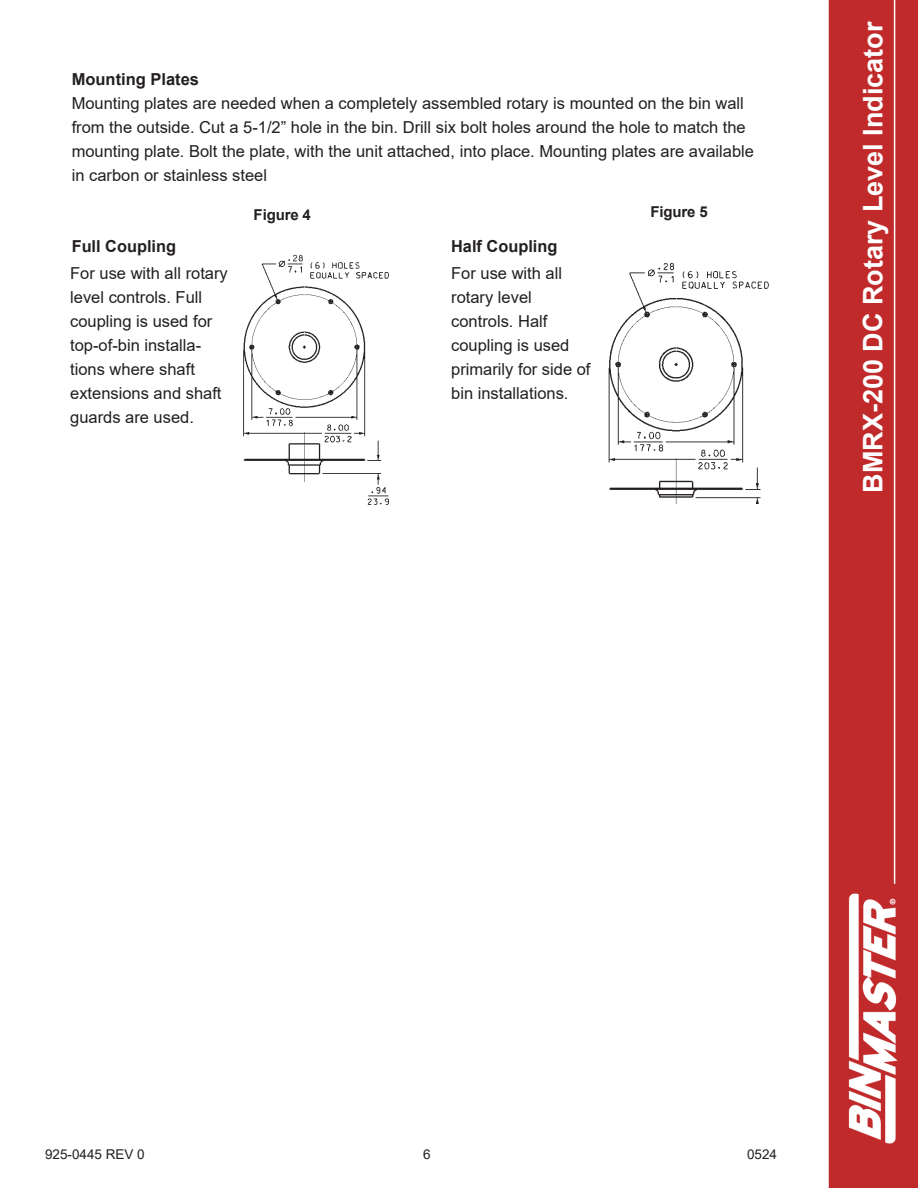
<style>
.page{position:relative;width:918px;height:1188px;background:#fff}
.page>*{position:absolute;margin:0;border:0;box-sizing:border-box;transform-origin:0 0}
.t1{font:700 27px "Arial";color:#fff}
.t2{font:16.5px/24px "Arial";color:#231f20}
.t3{font:700 16.5px "Arial";color:#231f20}
.t4{font:700 15px "Arial";letter-spacing:-.01em;color:#231f20}
.t5{font:13.5px "Arial";color:#231f20}
</style>
<div class="page">
<div style="left:829px;top:0;width:89px;height:1188px;background:#c02a2a"></div>
<img style="left:846px;top:892px;width:56px;height:255px">
<hr style="left:894px;top:0;width:1px;height:884px;background:#fff">
<img style="left:243px;top:254px;width:146px;height:251px">
<img style="left:608px;top:262px;width:161px;height:241px">
<p class="t3" style="left:72px;top:67px;width:129px">Mounting Plates</p>
<p class="t2" style="left:72px;top:91px;width:684px">Mounting plates are needed when a completely assembled rotary is mounted on the bin wall from the outside. Cut a 5-1/2” hole in the bin. Drill six bolt holes around the hole to match the mounting plate. Bolt the plate, with the unit attached, into place. Mounting plates are available in carbon or stainless steel</p>
<p class="t4" style="left:254px;top:204px;width:59px">Figure 4</p>
<p class="t4" style="left:650px;top:202px;width:59px">Figure 5</p>
<p class="t3" style="left:72px;top:234px;width:106px">Full Coupling</p>
<p class="t3" style="left:451px;top:234px;width:108px">Half Coupling</p>
<p class="t2" style="left:70px;top:261px;width:159px">For use with all rotary level controls. Full coupling is used for top-of-bin installa&shy;tions where shaft extensions and shaft guards are used.</p>
<p class="t2" style="left:451px;top:261px;width:112px">For use with all</p>
<p class="t2" style="left:451px;top:285px;width:82px">rotary level</p>
<p class="t2" style="left:451px;top:309px;width:141px">controls. Half coupling is used primarily for side of bin installations.</p>
<h1 class="t1" style="left:854px;top:493px;width:473px;rotate:-90deg">BMRX-200 DC Rotary Level Indicator</h1>
<p class="t5" style="left:45px;top:1145px;width:101px">925-0445 REV 0</p>
<p class="t5" style="left:423px;top:1145px;width:9px">6</p>
<p class="t5" style="left:747px;top:1145px;width:32px">0524</p>
</div>
